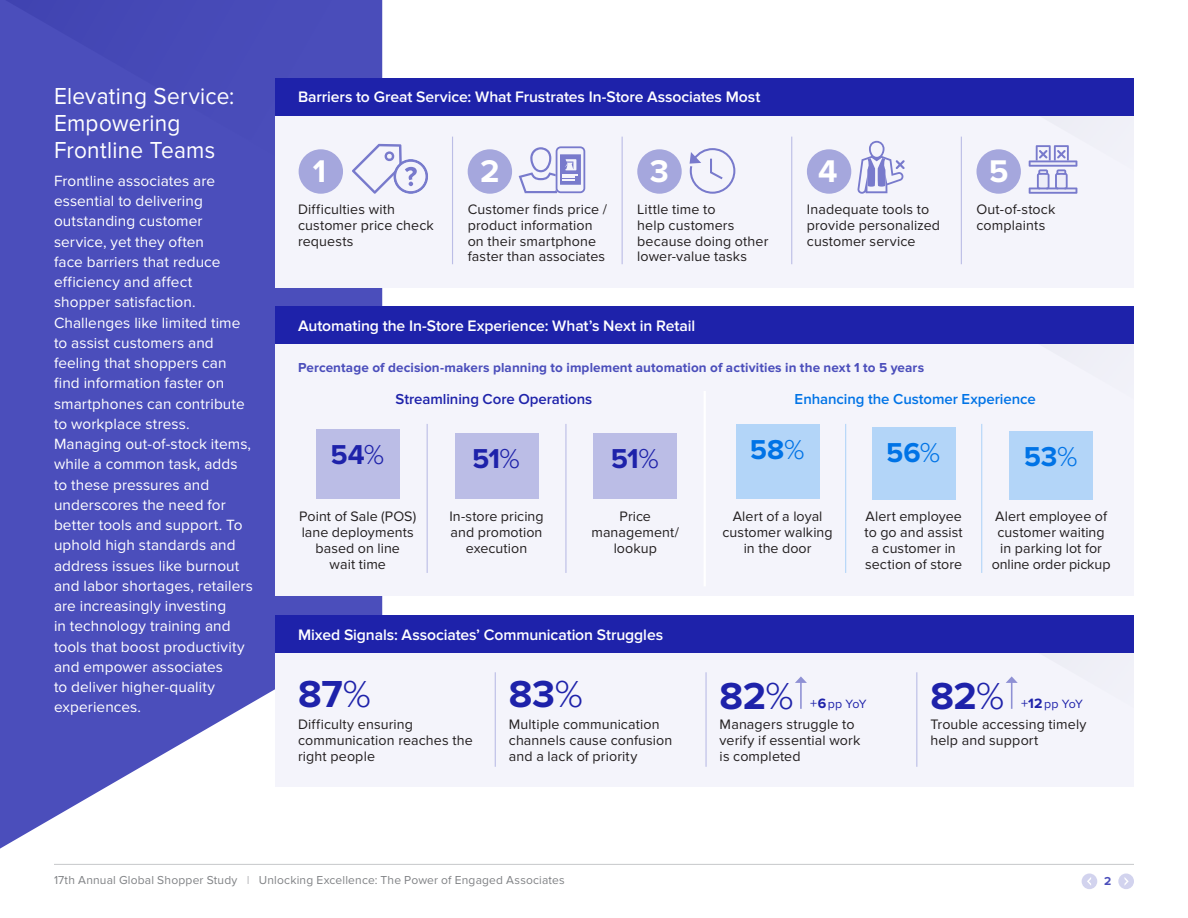
<style>
.page{position:relative;width:1188px;height:918px;background:#fff}
.page>*{position:absolute;margin:0;border:0;box-sizing:border-box;transform-origin:0 0}
.t1{font:700 39px "Proxima Nova";letter-spacing:-.01em;color:#1e22aa}
.t2{font:700 32.55px "Proxima Nova";color:#fff}
.t3{font:700 28.35px "Proxima Nova";color:#1e22aa}
.t4{font:700 28.35px "Proxima Nova";color:#0073e6}
.t5{font:24px/27px "Proxima Nova";letter-spacing:.01em;color:#fff;scale:.94 1}
.t6{font:600 15.75px "Proxima Nova";letter-spacing:-.005em;color:#fff}
.t7{font:15.3px/20.2px "Proxima Nova";letter-spacing:.005em;color:#fff}
.t8{font:600 15px "Proxima Nova";letter-spacing:-.005em;color:#0073e6}
.t9{font:600 15px "Proxima Nova";letter-spacing:-.005em;color:#1e22aa}
.t10{font:14.25px/15.8px "Proxima Nova";letter-spacing:.01em;color:#231f20}
.t11{font:700 13.5px "Proxima Nova";letter-spacing:.01em;color:#4b4ebb}
.t12{font:12.45px "Proxima Nova";letter-spacing:-.055em;color:#1e22aa}
.t13{font:12px "Proxima Nova";letter-spacing:.015em;color:#808285}
.t14{font:700 12px "Proxima Nova";color:#4b4ebb}
.s1{font-weight:300}
.s2{font-size:14.1px}
.s3{font-weight:700;font-size:14.1px}
.s4{color:#bcbdc0}
</style>
<div class="page">
<svg style="left:0;top:208px;width:382px;height:641px;fill:#4b4ebb"></svg>
<div style="left:0;top:0;width:382px;height:208px;background:#4b4ebb"></div>
<hr style="left:54px;top:864px;width:1080px;height:1px;background:#c7c8ca">
<div style="left:1118px;top:874px;width:16px;height:15px;background:#d2d3ee;border-radius:50%"></div>
<svg style="left:1124px;top:877px;width:5px;height:9px"></svg>
<div style="left:1082px;top:874px;width:15px;height:15px;background:#d2d3ee;border-radius:50%"></div>
<svg style="left:1087px;top:877px;width:4px;height:8px"></svg>
<div style="left:275px;top:320px;width:859px;height:276px;background:#f4f4fb"></div>
<div style="left:275px;top:91px;width:859px;height:196px;background:#f4f4fb"></div>
<div style="left:275px;top:78px;width:859px;height:38px;background:#1e22aa"></div>
<hr style="left:452px;top:137px;width:1px;height:127px;background:#bbbde6">
<hr style="left:791px;top:137px;width:1px;height:127px;background:#bbbde6">
<hr style="left:622px;top:137px;width:1px;height:127px;background:#bbbde6">
<hr style="left:961px;top:137px;width:1px;height:127px;background:#bbbde6">
<div style="left:275px;top:306px;width:859px;height:38px;background:#1e22aa"></div>
<div style="left:299px;top:149px;width:44px;height:45px;background:#a5a7dd;border-radius:50%"></div>
<svg style="left:960px;top:136px;width:118px;height:83px"></svg>
<div style="left:976px;top:149px;width:45px;height:45px;background:#a5a7dd;border-radius:50%"></div>
<div style="left:807px;top:149px;width:44px;height:45px;background:#a5a7dd;border-radius:50%"></div>
<svg style="left:857px;top:141px;width:48px;height:53px"></svg>
<svg style="left:689px;top:148px;width:47px;height:46px"></svg>
<div style="left:637px;top:149px;width:45px;height:45px;background:#a5a7dd;border-radius:50%"></div>
<div style="left:468px;top:149px;width:44px;height:45px;background:#a5a7dd;border-radius:50%"></div>
<hr style="left:704px;top:391px;width:2px;height:195px;background:#fff">
<div style="left:316px;top:430px;width:84px;height:69px;background:#bbbde6"></div>
<hr style="left:565px;top:424px;width:2px;height:149px;background:#bbbde6">
<hr style="left:427px;top:424px;width:1px;height:149px;background:#bbbde6">
<hr style="left:981px;top:424px;width:1px;height:149px;background:#b3d5f8">
<hr style="left:845px;top:424px;width:1px;height:149px;background:#b3d5f8">
<div style="left:455px;top:433px;width:84px;height:66px;background:#bbbde6"></div>
<div style="left:593px;top:433px;width:84px;height:66px;background:#bbbde6"></div>
<div style="left:736px;top:424px;width:84px;height:75px;background:#b3d5f8"></div>
<div style="left:872px;top:427px;width:84px;height:72px;background:#b3d5f8"></div>
<div style="left:1009px;top:431px;width:84px;height:68px;background:#b3d5f8"></div>
<div style="left:275px;top:628px;width:859px;height:159px;background:#f4f4fb"></div>
<div style="left:275px;top:615px;width:859px;height:38px;background:#1e22aa"></div>
<hr style="left:705px;top:672px;width:2px;height:95px;background:#bbbde6">
<hr style="left:495px;top:672px;width:1px;height:95px;background:#bbbde6">
<hr style="left:916px;top:672px;width:1px;height:95px;background:#bbbde6">
<hr style="left:800px;top:682px;width:2px;height:27px;background:#8f91d4">
<svg style="left:795px;top:676px;width:12px;height:7px"></svg>
<div style="left:394px;top:160px;width:34px;height:33px;background:#787acc;border-radius:50%"></div>
<div style="left:394px;top:159px;width:34px;height:35px;border:1px solid #787acc;border-radius:50%"></div>
<div style="left:396px;top:161px;width:30px;height:31px;background:#f4f4fb;border-radius:50%"></div>
<div style="left:395px;top:161px;width:32px;height:31px;border:1px solid #787acc;border-radius:50%"></div>
<svg style="left:519px;top:146px;width:66px;height:47px"></svg>
<svg style="left:352px;top:144px;width:65px;height:50px"></svg>
<h3 class="t5" style="left:54px;top:84px;width:194px">Elevating Service:<br>Empowering<br>Frontline Teams</h3>
<p class="t6" style="left:298px;top:88px;width:464px">Barriers to Great Service: What Frustrates In-Store Associates Most</p>
<h2 class="t2" style="left:313px;top:153px;width:15px">1</h2>
<h2 class="t2" style="left:480px;top:153px;width:21px">2</h2>
<h2 class="t2" style="left:650px;top:153px;width:21px">3</h2>
<h2 class="t2" style="left:818px;top:153px;width:21px">4</h2>
<h2 class="t2" style="left:989px;top:153px;width:21px">5</h2>
<p class="t7" style="left:54px;top:171px;width:200px">Frontline associates are essential to delivering outstanding customer service, yet they often<br>face barriers that reduce efficiency and affect<br>shopper satisfaction.<br>Challenges like limited time to assist customers and feeling that shoppers can find information faster on smartphones can contribute to workplace stress.<br>Managing out-of-stock items, while a common task, adds to these pressures and underscores the need for better tools and support. To uphold high standards and address issues like burnout and labor shortages, retailers are increasingly investing<br>in technology training and tools that boost productivity and empower associates<br>to deliver higher-quality experiences.</p>
<p class="t10" style="left:298px;top:202px;width:137px">Difficulties with customer price check requests</p>
<p class="t10" style="left:468px;top:202px;width:141px">Customer finds price / product information on their smartphone faster than associates</p>
<p class="t10" style="left:637px;top:202px;width:133px">Little time to<br>help customers because doing other lower-value tasks</p>
<p class="t10" style="left:807px;top:202px;width:135px">Inadequate tools to provide personalized customer service</p>
<p class="t10" style="left:976px;top:202px;width:80px">Out-of-stock complaints</p>
<p class="t6" style="left:298px;top:317px;width:399px">Automating the In-Store Experience: What’s Next in Retail</p>
<p class="t11" style="left:298px;top:360px;width:628px">Percentage of decision-makers planning to implement automation of activities in the next 1 to 5 years</p>
<p class="t9" style="left:396px;top:391px;width:198px">Streamlining Core Operations</p>
<p class="t8" style="left:795px;top:391px;width:243px">Enhancing the Customer Experience</p>
<h3 class="t3" style="left:330px;top:439px;width:55px">54<span class="s1">%</span></h3>
<h3 class="t3" style="left:472px;top:442px;width:49px">51<span class="s1">%</span></h3>
<h3 class="t3" style="left:611px;top:442px;width:49px">51<span class="s1">%</span></h3>
<h3 class="t4" style="left:750px;top:433px;width:56px">58<span class="s1">%</span></h3>
<h3 class="t4" style="left:886px;top:436px;width:56px">56<span class="s1">%</span></h3>
<h3 class="t4" style="left:1024px;top:440px;width:55px">53<span class="s1">%</span></h3>
<p class="t10" style="left:299px;top:509px;width:118px;text-align:center">Point of Sale (POS) lane deployments based on line<br>wait time</p>
<p class="t10" style="left:449px;top:509px;width:96px;text-align:center">In-store pricing and promotion execution</p>
<p class="t10" style="left:592px;top:509px;width:89px;text-align:center">Price management/ lookup</p>
<p class="t10" style="left:723px;top:509px;width:112px;text-align:center">Alert of a loyal customer walking in the door</p>
<p class="t10" style="left:865px;top:509px;width:100px;text-align:center">Alert employee to go and assist a customer in section of store</p>
<p class="t10" style="left:992px;top:509px;width:120px;text-align:center">Alert employee of customer waiting in parking lot for online order pickup</p>
<p class="t6" style="left:298px;top:625px;width:367px">Mixed Signals: Associates’ Communication Struggles</p>
<h1 class="t1" style="left:298px;top:672px;width:74px">87<span class="s1">%</span></h1>
<h1 class="t1" style="left:930px;top:673px;width:75px">82<span class="s1">%</span></h1>
<h1 class="t1" style="left:509px;top:672px;width:75px">83<span class="s1">%</span></h1>
<p class="t10" style="left:509px;top:717px;width:165px">Multiple communication channels cause confusion and a lack of priority</p>
<p class="t10" style="left:720px;top:717px;width:142px">Managers struggle to verify if essential work is completed</p>
<p class="t10" style="left:930px;top:717px;width:158px">Trouble accessing timely help and support</p>
<h1 class="t1" style="left:720px;top:673px;width:75px">82<span class="s1">%</span></h1>
<p class="t12" style="left:810px;top:697px;width:58px"><span class="s2">+</span><span class="s3">6</span>pp YoY</p>
<p class="t12" style="left:1021px;top:697px;width:63px"><span class="s2">+</span><span class="s3">12</span>pp YoY</p>
<p class="t10" style="left:298px;top:717px;width:176px">Difficulty ensuring communication reaches the right people</p>
<p class="t13" style="left:54px;top:873px;width:512px">17th Annual Global Shopper Study <span class="s4">I</span> Unlocking Excellence: The Power of Engaged Associates</p>
<p class="t14" style="left:1104px;top:874px;width:9px">2</p>
</div>
